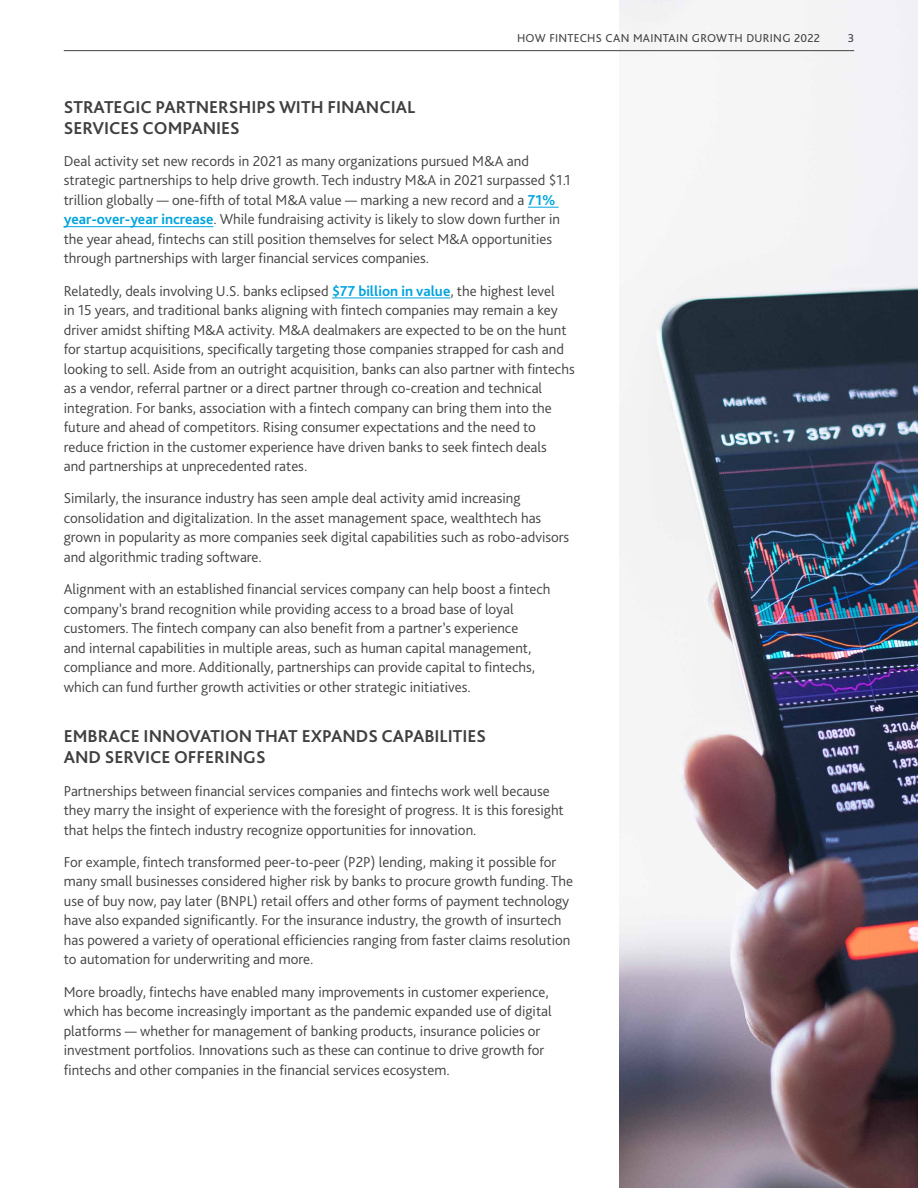
<style>
.page{position:relative;width:918px;height:1188px;background:#fff}
.page>*{position:absolute;margin:0;border:0;box-sizing:border-box;transform-origin:0 0}
.t1{font:700 18px/21px "Bliss Pro";color:#404040}
.t2{font:300 15px/19.5px "Bliss Pro";color:#424241}
.t3{font:12px "Bliss Pro";letter-spacing:.025em;color:#424241}
.s1{font-weight:700;color:#00a4df}
</style>
<div class="page">
<hr style="left:528px;top:207px;width:31px;height:1px;background:#00a4df">
<hr style="left:64px;top:226px;width:149px;height:1px;background:#00a4df">
<hr style="left:332px;top:298px;width:118px;height:1px;background:#00a4df">
<img style="left:619px;top:0;width:299px;height:1188px">
<hr style="left:64px;top:50px;width:790px;height:1px;background:#424241">
<p class="t3" style="left:517px;top:31px;width:305px">HOW FINTECHS CAN MAINTAIN GROWTH DURING 2022</p>
<p class="t3" style="left:848px;top:31px;width:8px">3</p>
<p class="t1" style="left:64px;top:96px;width:353px">STRATEGIC PARTNERSHIPS WITH FINANCIAL<br>SERVICES COMPANIES</p>
<p class="t2" style="left:64px;top:151px;width:508px">Deal activity set new records in 2021 as many organizations pursued M&amp;A and strategic partnerships to help drive growth. Tech industry M&amp;A in 2021 surpassed $1.1 trillion globally — one-fifth of total M&amp;A value — marking a new record and a <span class="s1">71% year-over-year increase</span>. While fundraising activity is likely to slow down further in the year ahead, fintechs can still position themselves for select M&amp;A opportunities through partnerships with larger financial services companies.</p>
<p class="t2" style="left:64px;top:281px;width:512px">Relatedly, deals involving U.S. banks eclipsed <span class="s1">$77 billion in value</span>, the highest level<br>in 15 years, and traditional banks aligning with fintech companies may remain a key driver amidst shifting M&amp;A activity. M&amp;A dealmakers are expected to be on the hunt for startup acquisitions, specifically targeting those companies strapped for cash and looking to sell. Aside from an outright acquisition, banks can also partner with fintechs as a vendor, referral partner or a direct partner through co-creation and technical integration. For banks, association with a fintech company can bring them into the future and ahead of competitors. Rising consumer expectations and the need to reduce friction in the customer experience have driven banks to seek fintech deals<br>and partnerships at unprecedented rates.</p>
<p class="t2" style="left:64px;top:488px;width:507px">Similarly, the insurance industry has seen ample deal activity amid increasing consolidation and digitalization. In the asset management space, wealthtech has grown in popularity as more companies seek digital capabilities such as robo-advisors and algorithmic trading software.</p>
<p class="t2" style="left:64px;top:579px;width:488px">Alignment with an established financial services company can help boost a fintech company’s brand recognition while providing access to a broad base of loyal customers. The fintech company can also benefit from a partner’s experience<br>and internal capabilities in multiple areas, such as human capital management, compliance and more. Additionally, partnerships can provide capital to fintechs, which can fund further growth activities or other strategic initiatives.</p>
<p class="t1" style="left:64px;top:726px;width:424px">EMBRACE INNOVATION THAT EXPANDS CAPABILITIES<br>AND SERVICE OFFERINGS</p>
<p class="t2" style="left:64px;top:781px;width:502px">Partnerships between financial services companies and fintechs work well because they marry the insight of experience with the foresight of progress. It is this foresight that helps the fintech industry recognize opportunities for innovation.</p>
<p class="t2" style="left:64px;top:852px;width:511px">For example, fintech transformed peer-to-peer (P2P) lending, making it possible for many small businesses considered higher risk by banks to procure growth funding. The use of buy now, pay later (BNPL) retail offers and other forms of payment technology have also expanded significantly. For the insurance industry, the growth of insurtech has powered a variety of operational efficiencies ranging from faster claims resolution to automation for underwriting and more.</p>
<p class="t2" style="left:64px;top:982px;width:489px">More broadly, fintechs have enabled many improvements in customer experience, which has become increasingly important as the pandemic expanded use of digital platforms — whether for management of banking products, insurance policies or investment portfolios. Innovations such as these can continue to drive growth for fintechs and other companies in the financial services ecosystem.</p>
</div>
